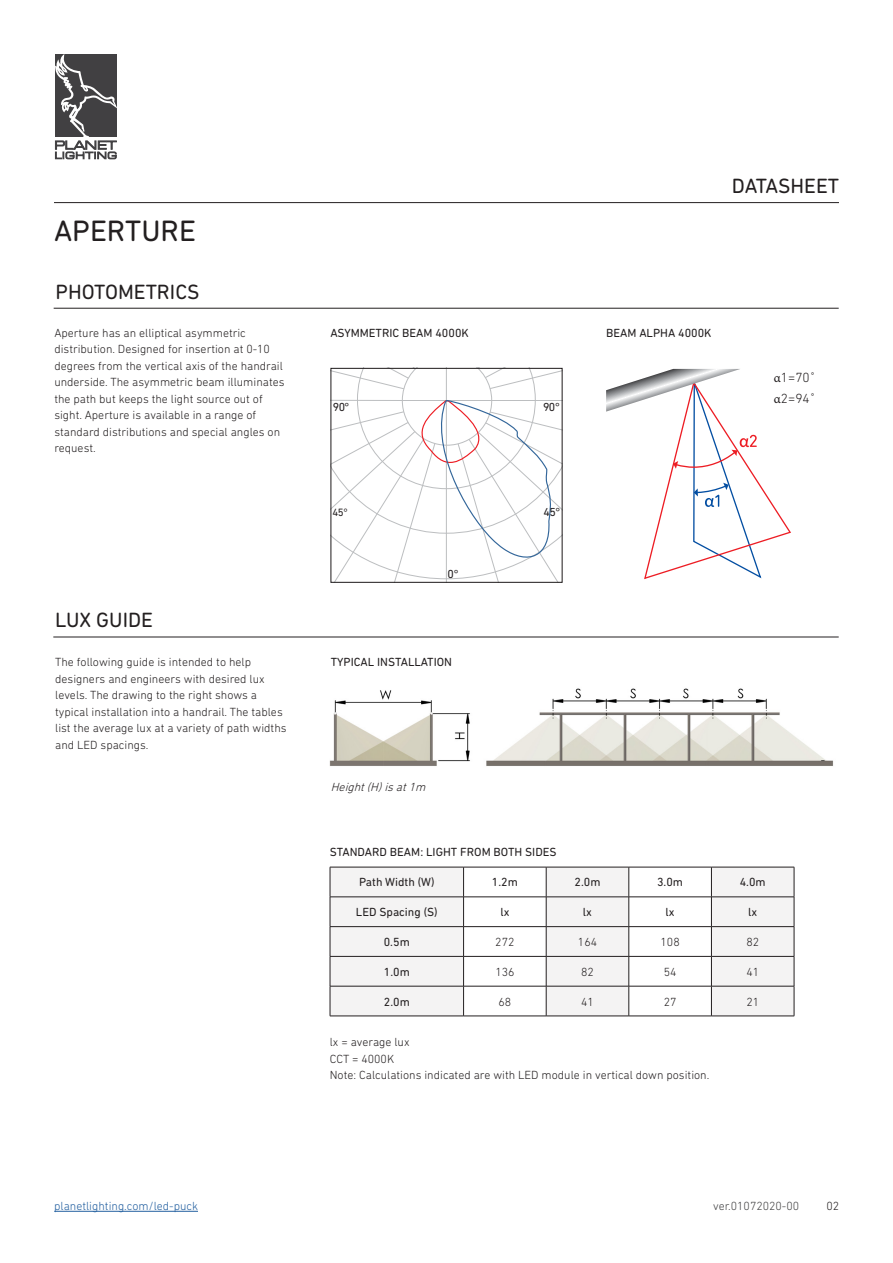
<style>
.page{position:relative;width:893px;height:1263px;background:#fff}
.page>*{position:absolute;margin:0;border:0;box-sizing:border-box;transform-origin:0 0}
.t1{font:30px "DIN Next Rounded LT Pro";color:#231f20}
.t2{font:21px "DIN Next Rounded LT Pro";color:#231f20}
.t3{font:300 13.5px/21px "DIN Next Rounded LT Pro";color:#231f20}
.t4{font:300 12px/16.5px "DIN Next Rounded LT Pro";color:#231f20}
.t5{font:12px "DIN Next Rounded LT Pro";color:#231f20}
.t6{font:300 12px "DIN Next Rounded LT Pro";color:#215e9f}
.t7{font:300 12px "DIN Next Rounded LT Pro";color:#414142}
.t8{font:italic 300 12px "DIN Next Rounded LT Pro";color:#231f20}
.t9{font:11.85px "DIN Next Rounded LT Pro";color:#231f20}
.t10{font:10.8px "DIN Next Rounded LT Pro";color:#231f20}
.s1{font-family:"Minion Pro";font-weight:400}
</style>
<div class="page">
<hr style="left:54px;top:1211px;width:144px;height:1px;background:#215e9f">
<svg style="left:55px;top:54px;width:62px;height:105px"></svg>
<svg style="left:332px;top:370px;width:229px;height:211px"></svg>
<div style="left:330px;top:368px;width:233px;height:215px;border:1px solid #231f20"></div>
<div style="left:334px;top:507px;width:13px;height:10px;background:#fff"></div>
<img style="left:330px;top:688px;width:503px;height:78px">
<hr style="left:54px;top:202px;width:785px;height:1px;background:#231f20">
<hr style="left:53px;top:637px;width:786px;height:1px;background:#231f20">
<hr style="left:54px;top:308px;width:785px;height:1px;background:#231f20">
<svg style="left:606px;top:369px;width:185px;height:211px"></svg>
<div style="left:331px;top:868px;width:463px;height:148px;background:#f4f3f3"></div>
<svg style="left:463px;top:868px;width:249px;height:148px"></svg>
<hr style="left:330px;top:956px;width:134px;height:1px;background:#231f20">
<hr style="left:464px;top:956px;width:82px;height:1px;background:#231f20">
<hr style="left:463px;top:956px;width:1px;height:30px;background:#231f20">
<hr style="left:546px;top:956px;width:83px;height:1px;background:#231f20">
<hr style="left:546px;top:956px;width:1px;height:30px;background:#231f20">
<hr style="left:629px;top:956px;width:82px;height:1px;background:#231f20">
<hr style="left:629px;top:956px;width:1px;height:30px;background:#231f20">
<hr style="left:711px;top:956px;width:83px;height:1px;background:#231f20">
<hr style="left:711px;top:956px;width:1px;height:30px;background:#231f20">
<hr style="left:794px;top:956px;width:1px;height:30px;background:#231f20">
<hr style="left:330px;top:986px;width:134px;height:1px;background:#231f20">
<hr style="left:464px;top:986px;width:82px;height:1px;background:#231f20">
<hr style="left:463px;top:986px;width:1px;height:30px;background:#231f20">
<hr style="left:546px;top:986px;width:83px;height:1px;background:#231f20">
<hr style="left:546px;top:986px;width:1px;height:30px;background:#231f20">
<hr style="left:629px;top:986px;width:82px;height:1px;background:#231f20">
<hr style="left:629px;top:986px;width:1px;height:30px;background:#231f20">
<hr style="left:711px;top:986px;width:83px;height:1px;background:#231f20">
<hr style="left:711px;top:986px;width:1px;height:30px;background:#231f20">
<hr style="left:794px;top:986px;width:1px;height:30px;background:#231f20">
<hr style="left:330px;top:1016px;width:134px;height:1px;background:#231f20">
<hr style="left:464px;top:1016px;width:82px;height:1px;background:#231f20">
<hr style="left:546px;top:1016px;width:83px;height:1px;background:#231f20">
<hr style="left:629px;top:1016px;width:82px;height:1px;background:#231f20">
<hr style="left:711px;top:1016px;width:83px;height:1px;background:#231f20">
<hr style="left:330px;top:956px;width:1px;height:30px;background:#231f20">
<hr style="left:330px;top:986px;width:1px;height:30px;background:#231f20">
<hr style="left:330px;top:867px;width:134px;height:1px;background:#231f20">
<hr style="left:330px;top:867px;width:1px;height:30px;background:#231f20">
<hr style="left:464px;top:867px;width:82px;height:1px;background:#231f20">
<hr style="left:546px;top:867px;width:83px;height:1px;background:#231f20">
<hr style="left:629px;top:867px;width:82px;height:1px;background:#231f20">
<hr style="left:711px;top:867px;width:83px;height:1px;background:#231f20">
<hr style="left:794px;top:867px;width:1px;height:30px;background:#231f20">
<hr style="left:330px;top:896px;width:134px;height:1px;background:#231f20">
<svg style="left:330px;top:897px;width:1px;height:59px"></svg>
<hr style="left:464px;top:896px;width:82px;height:1px;background:#231f20">
<hr style="left:546px;top:896px;width:83px;height:1px;background:#231f20">
<hr style="left:629px;top:896px;width:82px;height:1px;background:#231f20">
<hr style="left:711px;top:896px;width:83px;height:1px;background:#231f20">
<svg style="left:794px;top:897px;width:1px;height:59px"></svg>
<hr style="left:330px;top:926px;width:134px;height:1px;background:#231f20">
<hr style="left:464px;top:926px;width:82px;height:1px;background:#231f20">
<hr style="left:546px;top:926px;width:83px;height:1px;background:#231f20">
<hr style="left:629px;top:926px;width:82px;height:1px;background:#231f20">
<hr style="left:711px;top:926px;width:83px;height:1px;background:#231f20">
<h1 class="t1" style="left:54px;top:213px;width:143px">APERTURE</h1>
<h2 class="t2" style="left:56px;top:280px;width:145px">PHOTOMETRICS</h2>
<p class="t4" style="left:54px;top:324px;width:232px">Aperture has an elliptical asymmetric distribution. Designed for insertion at 0-10 degrees from the vertical axis of the handrail underside. The asymmetric beam illuminates the path but keeps the light source out of sight. Aperture is available in a range of standard distributions and special angles on request.</p>
<h2 class="t2" style="left:55px;top:608px;width:99px">LUX GUIDE</h2>
<p class="t4" style="left:55px;top:653px;width:233px">The following guide is intended to help designers and engineers with desired lux levels. The drawing to the right shows a typical installation into a handrail. The tables list the average lux at a variety of path widths and LED spacings.</p>
<h2 class="t2" style="left:732px;top:173px;width:109px">DATASHEET</h2>
<p class="t5" style="left:330px;top:326px;width:140px">ASYMMETRIC BEAM 4000K</p>
<p class="t9" style="left:333px;top:400px;width:18px">90°</p>
<p class="t9" style="left:543px;top:400px;width:19px">90°</p>
<p class="t10" style="left:332px;top:506px;width:17px">45°</p>
<p class="t9" style="left:448px;top:567px;width:13px">0°</p>
<p class="t5" style="left:331px;top:655px;width:123px">TYPICAL INSTALLATION</p>
<p class="t8" style="left:331px;top:780px;width:100px">Height(H)isat1m</p>
<p class="t9" style="left:544px;top:505px;width:19px">45°</p>
<p class="t5" style="left:606px;top:326px;width:107px">BEAM ALPHA 4000K</p>
<p class="t3" style="left:774px;top:367px;width:43px"><span class="s1">α</span>1=70˚ <span class="s1">α</span>2=94˚</p>
<p class="t5" style="left:330px;top:844px;width:228px">STANDARD BEAM: LIGHT FROM BOTH SIDES</p>
<p class="t5" style="left:359px;top:875px;width:77px">Path Width (W)</p>
<p class="t5" style="left:492px;top:875px;width:27px">1.2m</p>
<p class="t5" style="left:574px;top:875px;width:27px">2.0m</p>
<p class="t5" style="left:657px;top:875px;width:27px">3.0m</p>
<p class="t5" style="left:740px;top:875px;width:27px">4.0m</p>
<p class="t5" style="left:356px;top:905px;width:83px">LED Spacing (S)</p>
<p class="t5" style="left:500px;top:905px;width:11px">lx</p>
<p class="t5" style="left:583px;top:905px;width:11px">lx</p>
<p class="t5" style="left:666px;top:905px;width:11px">lx</p>
<p class="t5" style="left:748px;top:905px;width:11px">lx</p>
<p class="t5" style="left:384px;top:935px;width:27px">0.5m</p>
<p class="t4" style="left:495px;top:933px;width:21px">272</p>
<p class="t4" style="left:578px;top:933px;width:21px">164</p>
<p class="t4" style="left:661px;top:933px;width:21px">108</p>
<p class="t4" style="left:746px;top:933px;width:14px">82</p>
<p class="t5" style="left:384px;top:965px;width:27px">1.0m</p>
<p class="t4" style="left:495px;top:963px;width:21px">136</p>
<p class="t4" style="left:581px;top:963px;width:14px">82</p>
<p class="t4" style="left:664px;top:963px;width:14px">54</p>
<p class="t4" style="left:746px;top:963px;width:14px">41</p>
<p class="t5" style="left:384px;top:994px;width:27px">2.0m</p>
<p class="t4" style="left:498px;top:993px;width:14px">68</p>
<p class="t4" style="left:581px;top:993px;width:14px">41</p>
<p class="t4" style="left:664px;top:993px;width:14px">27</p>
<p class="t4" style="left:746px;top:993px;width:14px">21</p>
<p class="t4" style="left:330px;top:1034px;width:381px">lx = average lux<br>CCT = 4000K<br>Note: Calculations indicated are with LED module in vertical down position.</p>
<p class="t6" style="left:54px;top:1199px;width:145px">planetlighting.com/led-puck</p>
<p class="t7" style="left:713px;top:1198px;width:88px">ver.01072020-00</p>
<p class="t4" style="left:826px;top:1197px;width:14px">02</p>
</div>
